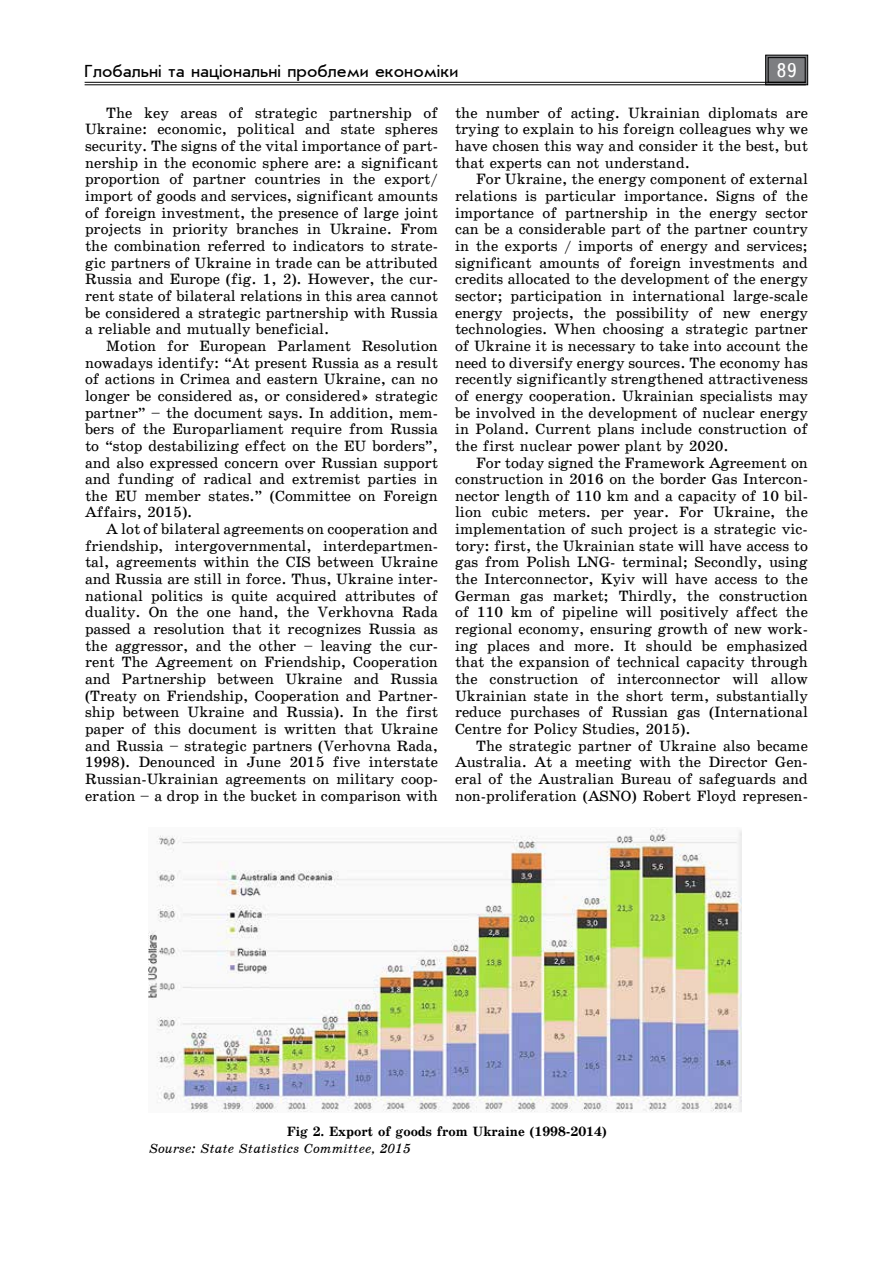
<style>
.page{position:relative;width:893px;height:1263px;background:#fff}
.page>*{position:absolute;margin:0;border:0;box-sizing:border-box;transform-origin:0 0}
.t1{font:19.5px "Ukrainian Text";color:#fff}
.t2{font:18px "Ukrainian Journal Sans";color:#000}
.t3{font:15px/16.6px "Ukrainian School";color:#000;text-align:justify}
.t4{font:700 13.5px "Ukrainian School";color:#000}
.t5{font:italic 13.5px "Ukrainian School";color:#000}
</style>
<div class="page">
<svg style="left:765px;top:55px;width:43px;height:30px"></svg>
<div style="left:768px;top:57px;width:37px;height:26px;border:1px solid #000"></div>
<hr style="left:85px;top:82px;width:721px;height:1px;background:#000">
<hr style="left:85px;top:85px;width:721px;height:1px;background:#000">
<img style="left:149px;top:828px;width:592px;height:284px">
<p class="t2" style="left:85px;top:62px;width:375px">Глобальні та національні проблеми економіки</p>
<h1 class="t1" style="left:776px;top:60px;width:22px">89</h1>
<p class="t3" style="left:85px;top:104px;width:354px;text-indent:21px">The key areas of strategic partnership of Ukraine: economic, political and state spheres security. The signs of the vital importance of part&shy;nership in the economic sphere are: a significant proportion of partner countries in the export/ import of goods and services, significant amounts of foreign investment, the presence of large joint projects in priority branches in Ukraine. From the combination referred to indicators to strate&shy;gic partners of Ukraine in trade can be attributed Russia and Europe (fig. 1, 2). However, the cur&shy;rent state of bilateral relations in this area cannot be considered a strategic partnership with Russia a reliable and mutually beneficial.</p>
<p class="t3" style="left:85px;top:338px;width:354px;text-indent:21px">Motion for European Parlament Resolution nowadays identify: “At present Russia as a result of actions in Crimea and eastern Ukraine, can no longer be considered as, or considered» strategic partner” – the document says. In addition, mem&shy;bers of the Europarliament require from Russia to “stop destabilizing effect on the EU borders”, and also expressed concern over Russian support and funding of radical and extremist parties in the EU member states.” (Committee on Foreign Affairs, 2015).</p>
<p class="t3" style="left:85px;top:521px;width:354px;text-indent:21px">A lot of bilateral agreements on cooperation and friendship, intergovernmental, interdepartmen&shy;tal, agreements within the CIS between Ukraine and Russia are still in force. Thus, Ukraine inter&shy;national politics is quite acquired attributes of duality. On the one hand, the Verkhovna Rada passed a resolution that it recognizes Russia as the aggressor, and the other – leaving the cur&shy;rent The Agreement on Friendship, Cooperation and Partnership between Ukraine and Russia (Treaty on Friendship, Cooperation and Partner&shy;ship between Ukraine and Russia). In the first paper of this document is written that Ukraine and Russia – strategic partners (Verhovna Rada, 1998). Denounced in June 2015 five interstate Russian-Ukrainian agreements on military coop&shy;eration – a drop in the bucket in comparison with</p>
<p class="t3" style="left:455px;top:104px;width:354px">the number of acting. Ukrainian diplomats are trying to explain to his foreign colleagues why we have chosen this way and consider it the best, but that experts can not understand.</p>
<p class="t3" style="left:455px;top:171px;width:354px;text-indent:21px">For Ukraine, the energy component of external relations is particular importance. Signs of the importance of partnership in the energy sector can be a considerable part of the partner country in the exports / imports of energy and services; significant amounts of foreign investments and credits allocated to the development of the energy sector; participation in international large-scale energy projects, the possibility of new energy technologies. When choosing a strategic partner of Ukraine it is necessary to take into account the need to diversify energy sources. The economy has recently significantly strengthened attractiveness of energy cooperation. Ukrainian specialists may be involved in the development of nuclear energy in Poland. Current plans include construction of the first nuclear power plant by 2020.</p>
<p class="t3" style="left:455px;top:454px;width:354px;text-indent:21px">For today signed the Framework Agreement on construction in 2016 on the border Gas Intercon&shy;nector length of 110 km and a capacity of 10 bil&shy;lion cubic meters. per year. For Ukraine, the implementation of such project is a strategic vic&shy;tory: first, the Ukrainian state will have access to gas from Polish LNG- terminal; Secondly, using the Interconnector, Kyiv will have access to the German gas market; Thirdly, the construction of 110 km of pipeline will positively affect the regional economy, ensuring growth of new work&shy;ing places and more. It should be emphasized that the expansion of technical capacity through the construction of interconnector will allow Ukrainian state in the short term, substantially reduce purchases of Russian gas (International Centre for Policy Studies, 2015).</p>
<p class="t3" style="left:455px;top:737px;width:354px;text-indent:21px">The strategic partner of Ukraine also became Australia. At a meeting with the Director Gen&shy;eral of the Australian Bureau of safeguards and non-proliferation (ASNO) Robert Floyd represen-</p>
<p class="t4" style="left:287px;top:1124px;width:321px">Fig 2. Export of goods from Ukraine (1998-2014)</p>
<p class="t5" style="left:149px;top:1141px;width:263px">Sourse: State Statistics Committee, 2015</p>
</div>
